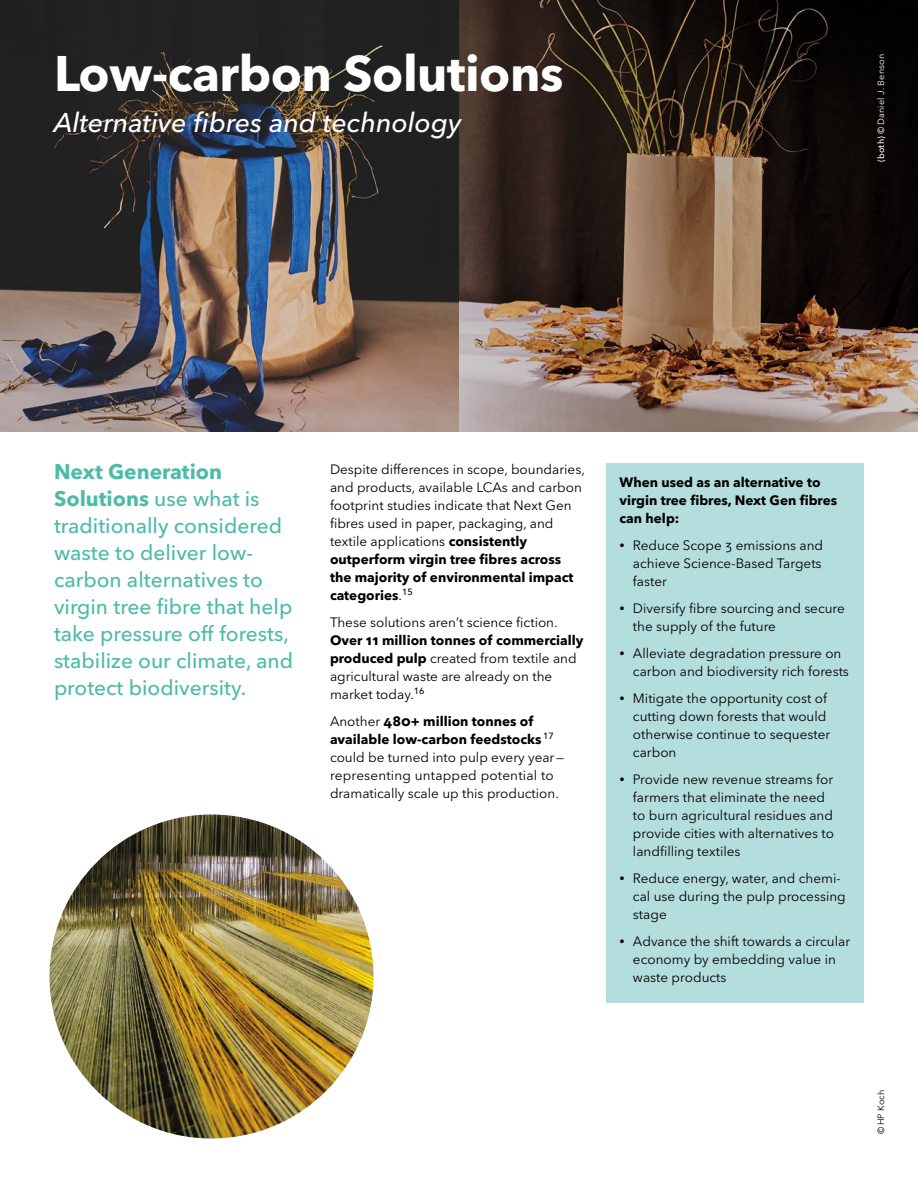
<style>
.page{position:relative;width:918px;height:1188px;background:#fff}
.page>*{position:absolute;margin:0;border:0;box-sizing:border-box;transform-origin:0 0}
.t1{font:700 49.5px "Avenir Next LT Pro";letter-spacing:-.01em;color:#fff}
.t2{font:italic 500 27px "Avenir Next LT Pro";color:#fff}
.t3{font:500 21px/27px "Avenir Next LT Pro";color:#4ebba8}
.t4{font:13.5px/18px "Avenir Next LT Pro";color:#000}
.t5{font:700 13.5px/18px "Avenir Next LT Pro";color:#000}
.t6{font:9px "Avenir Next LT Pro";letter-spacing:.02em;color:#fff}
.t7{font:9px "Avenir Next LT Pro";color:#000}
.s1{font-weight:500}
.s2{font-weight:700}
.s3{font-size:10.5px}
</style>
<div class="page">
<img style="left:0;top:0;width:459px;height:432px">
<img style="left:459px;top:0;width:459px;height:432px">
<div style="left:606px;top:464px;width:258px;height:540px;background:#b4dede"></div>
<img style="left:50px;top:814px;width:324px;height:324px;border-radius:162px">
<h1 class="t1" style="left:54px;top:44px;width:511px">Low-carbon Solutions</h1>
<h2 class="t2" style="left:54px;top:106px;width:409px">Alternative fibres and technology</h2>
<p class="t6" style="left:876px;top:162px;width:110px;rotate:-90deg"><span class="s1">(both) ©</span> Daniel J. Benson</p>
<h3 class="t3" style="left:54px;top:459px;width:241px"><span class="s2">Next Generation<br>Solutions</span> use what is traditionally considered waste to deliver low&shy;carbon alternatives to virgin tree fibre that help take pressure off forests, stabilize our climate, and protect biodiversity.</h3>
<p class="t4" style="left:330px;top:460px;width:256px">Despite differences in scope, boundaries, and products, available LCAs and carbon footprint studies indicate that Next Gen fibres used in paper, packaging, and textile applications <span class="s2">consistently outperform virgin tree fibres across the majority of environmental impact categories</span>.<sup>15</sup></p>
<p class="t4" style="left:330px;top:613px;width:229px">These solutions aren’t science fiction.</p>
<p class="t4" style="left:330px;top:631px;width:255px"><span class="s2">Over 11 million tonnes of commercially produced pulp</span> created from textile and agricultural waste are already on the market today.<sup>16</sup></p>
<p class="t4" style="left:330px;top:712px;width:236px">Another <span class="s2">480+ million tonnes of available low-carbon feedstocks</span> <sup>17 </sup>could be turned into pulp every year— representing untapped potential to dramatically scale up this production.</p>
<p class="t5" style="left:620px;top:473px;width:219px">When used as an alternative to virgin tree fibres, Next Gen fibres can help:</p>
<p class="t4" style="left:633px;top:537px;width:192px;text-align:justify;text-indent:-13px"><span class="s3">•</span> Reduce Scope 3 emissions and achieve Science-Based Targets faster</p>
<p class="t4" style="left:633px;top:600px;width:213px;text-indent:-13px"><span class="s3">•</span> Diversify fibre sourcing and secure the supply of the future</p>
<p class="t4" style="left:633px;top:645px;width:217px;text-indent:-13px"><span class="s3">•</span> Alleviate degradation pressure on carbon and biodiversity rich forests</p>
<p class="t4" style="left:633px;top:690px;width:199px;text-indent:-13px"><span class="s3">•</span> Mitigate the opportunity cost of cutting down forests that would otherwise continue to sequester carbon</p>
<p class="t4" style="left:633px;top:771px;width:203px;text-indent:-13px"><span class="s3">•</span> Provide new revenue streams for farmers that eliminate the need to burn agricultural residues and provide cities with alternatives to landfilling textiles</p>
<p class="t4" style="left:633px;top:870px;width:214px;text-indent:-13px"><span class="s3">•</span> Reduce energy, water, and chemi&shy;cal use during the pulp processing stage</p>
<p class="t4" style="left:633px;top:933px;width:219px;text-indent:-13px"><span class="s3">•</span> Advance the shift towards a circular economy by embedding value in waste products</p>
<p class="t7" style="left:876px;top:1134px;width:46px;rotate:-90deg">© HP Koch</p>
</div>
